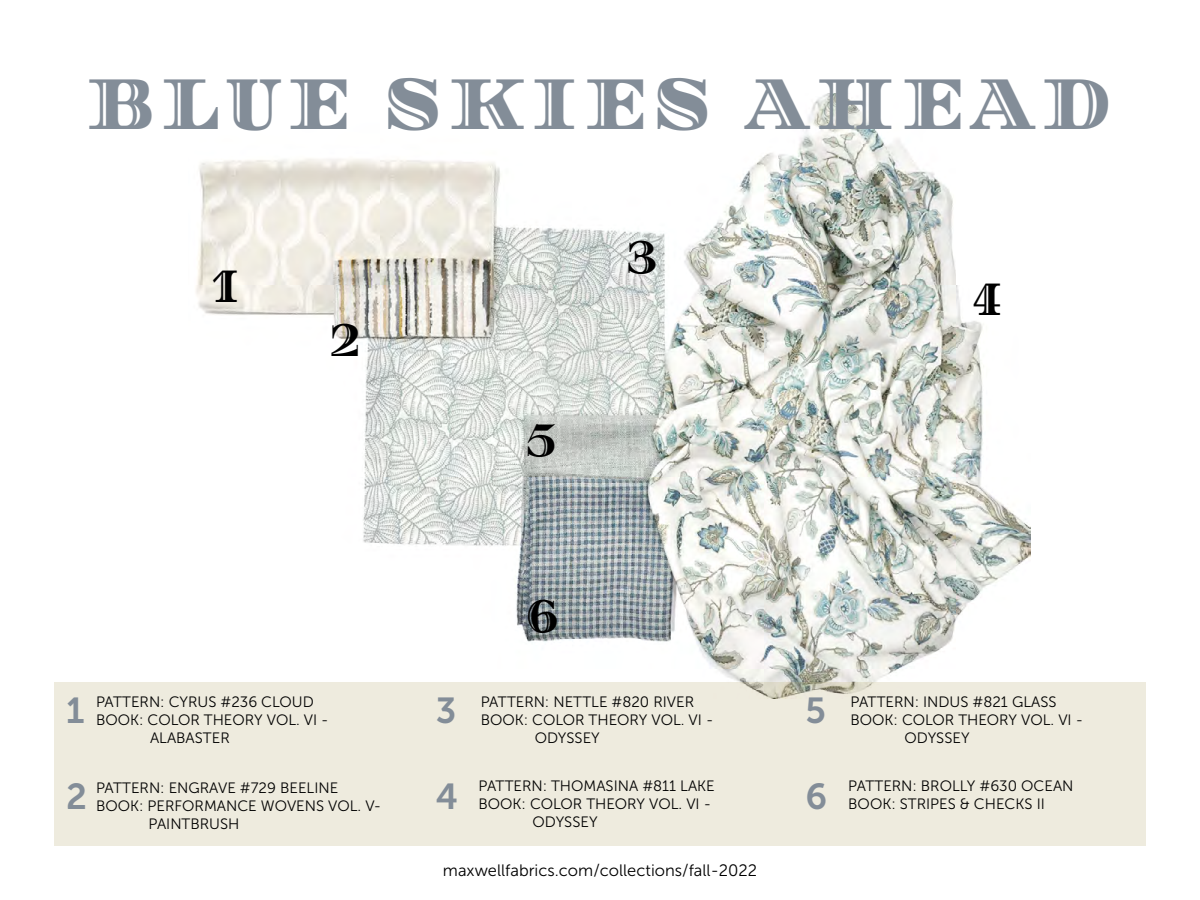
<style>
.page{position:relative;width:1200px;height:900px;background:#fff}
.page>*{position:absolute;margin:0;border:0;box-sizing:border-box;transform-origin:0 0}
.t1{font:76.2px "Diplomata SC";letter-spacing:.14em;color:#838d98;scale:.6 1}
.t2{font:48.3px "Diplomata SC";color:#000;scale:.6 1}
.t3{font:36px "Museo Sans 700";color:#838d98}
.t4{font:16.5px "Museo Sans 300";color:#000}
.t5{font:15px/18px "Museo Sans 300";color:#000}
</style>
<div class="page">
<img style="left:196px;top:93px;width:835px;height:589px">
<div style="left:54px;top:682px;width:1092px;height:164px;background:#eeebde"></div>
<h1 class="t1" style="left:86px;top:58px;width:1707px">BLUE SKIES AHEAD</h1>
<h2 class="t2" style="left:212px;top:257px;width:47px">1</h2>
<h2 class="t2" style="left:330px;top:311px;width:51px">2</h2>
<h3 class="t3" style="left:66px;top:691px;width:20px">1</h3>
<h3 class="t3" style="left:66px;top:777px;width:22px">2</h3>
<p class="t5" style="left:96px;top:693px;width:219px">PATTERN: CYRUS #236 CLOUD</p>
<p class="t5" style="left:96px;top:711px;width:234px">BOOK: COLOR THEORY VOL. VI -</p>
<p class="t5" style="left:150px;top:729px;width:81px">ALABASTER</p>
<p class="t5" style="left:96px;top:779px;width:244px">PATTERN: ENGRAVE #729 BEELINE</p>
<p class="t5" style="left:96px;top:797px;width:287px">BOOK: PERFORMANCE WOVENS VOL. V-</p>
<p class="t5" style="left:148px;top:815px;width:92px">PAINTBRUSH</p>
<h2 class="t2" style="left:527px;top:411px;width:51px">5</h2>
<h2 class="t2" style="left:627px;top:228px;width:51px">3</h2>
<h2 class="t2" style="left:972px;top:270px;width:51px">4</h2>
<h2 class="t2" style="left:527px;top:587px;width:55px">6</h2>
<h3 class="t3" style="left:436px;top:691px;width:22px">3</h3>
<p class="t5" style="left:481px;top:693px;width:215px">PATTERN: NETTLE #820 RIVER</p>
<p class="t5" style="left:481px;top:711px;width:234px">BOOK: COLOR THEORY VOL. VI -</p>
<p class="t5" style="left:535px;top:729px;width:67px">ODYSSEY</p>
<h3 class="t3" style="left:806px;top:691px;width:22px">5</h3>
<p class="t5" style="left:850px;top:693px;width:208px">PATTERN: INDUS #821 GLASS</p>
<p class="t5" style="left:850px;top:711px;width:234px">BOOK: COLOR THEORY VOL. VI -</p>
<p class="t5" style="left:904px;top:729px;width:67px">ODYSSEY</p>
<p class="t5" style="left:478px;top:777px;width:238px">PATTERN: THOMASINA #811 LAKE</p>
<p class="t5" style="left:478px;top:795px;width:234px">BOOK: COLOR THEORY VOL. VI -</p>
<p class="t5" style="left:532px;top:813px;width:67px">ODYSSEY</p>
<p class="t4" style="left:443px;top:862px;width:316px">maxwellfabrics.com/collections/fall-2022</p>
<h3 class="t3" style="left:436px;top:777px;width:24px">4</h3>
<h3 class="t3" style="left:806px;top:777px;width:23px">6</h3>
<p class="t5" style="left:848px;top:777px;width:227px">PATTERN: BROLLY #630 OCEAN<br>BOOK: STRIPES &amp; CHECKS II</p>
</div>
